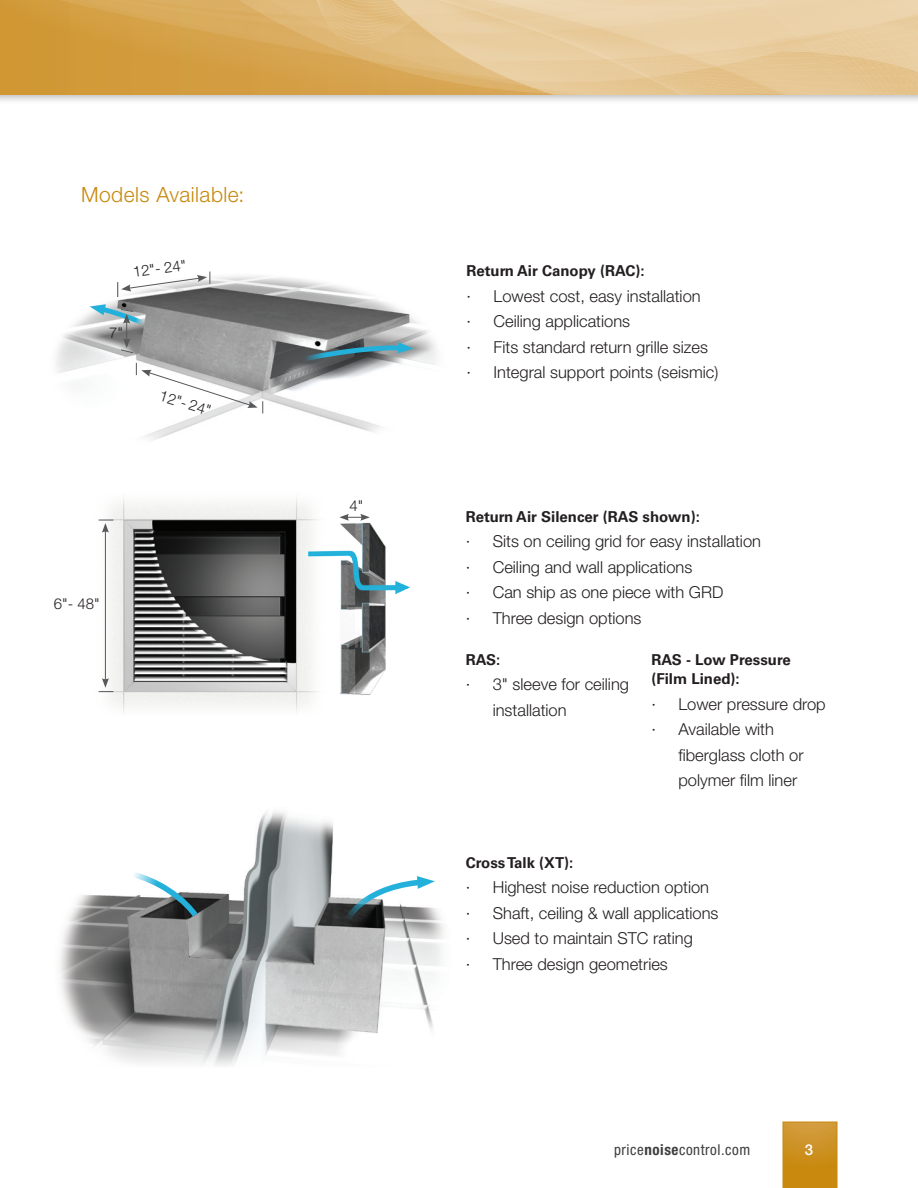
<style>
.page{position:relative;width:918px;height:1188px;background:#fff}
.page>*{position:absolute;margin:0;border:0;box-sizing:border-box;transform-origin:0 0}
.header_3{font:300 21px "Helvetica Neue LT Std";letter-spacing:.025em;color:#c8890e}
.t1{font:300 16.5px/25.5px "Helvetica Neue LT Std";color:#231f20}
.Body{font:700 15px/19.5px "Univers LT Std";color:#231f20}
.Body-2{font:300 15px "Helvetica Neue LT Std";color:#231f20}
.t2{font:condensed 15px "Helvetica Neue LT Std";letter-spacing:.04em;color:#3e3e3f}
.t3{font:500 15px "Helvetica Neue LT Std";color:#fff}
.s1{font-weight:700}
</style>
<div class="page">
<div style="left:0;top:0;width:918px;height:104px;background:#231f20;opacity:.3"></div>
<svg style="left:783px;top:1122px;width:54px;height:66px;background:#cb8f1e"></svg>
<img style="left:0;top:0;width:918px;height:94px">
<img style="left:60px;top:811px;width:384px;height:255px">
<svg style="left:343px;top:876px;width:92px;height:48px"></svg>
<svg style="left:132px;top:872px;width:66px;height:44px"></svg>
<img style="left:98px;top:497px;width:215px;height:215px">
<img style="left:298px;top:519px;width:112px;height:181px">
<svg style="left:339px;top:514px;width:31px;height:7px"></svg>
<hr style="left:105px;top:530px;width:1px;height:151px;background:#57585a">
<svg style="left:99px;top:520px;width:14px;height:13px"></svg>
<svg style="left:99px;top:678px;width:14px;height:14px"></svg>
<img style="left:56px;top:271px;width:381px;height:170px">
<svg style="left:301px;top:342px;width:113px;height:20px;background:#688992"></svg>
<svg style="left:136px;top:363px;width:127px;height:50px"></svg>
<svg style="left:117px;top:272px;width:93px;height:25px"></svg>
<svg style="left:90px;top:304px;width:106px;height:50px;background:#99a0a2"></svg>
<p class="header_3" style="left:81px;top:182px;width:165px">Models Available:</p>
<p class="Body-2" style="left:132px;top:263px;width:55px;rotate:-8deg">12"- 24"</p>
<p class="Body-2" style="left:109px;top:323px;width:15px">7"</p>
<p class="Body-2" style="left:163px;top:386px;width:54px;rotate:17deg">12"- 24"</p>
<p class="Body-2" style="left:54px;top:595px;width:47px">6"- 48"</p>
<p class="Body-2" style="left:349px;top:497px;width:15px">4"</p>
<p class="Body" style="left:467px;top:261px;width:180px">Return Air Canopy (RAC):</p>
<p class="t1" style="left:467px;top:283px;width:236px">· Lowest cost, easy installation</p>
<p class="t1" style="left:467px;top:308px;width:165px">· Ceiling applications</p>
<p class="t1" style="left:467px;top:334px;width:243px">· Fits standard return grille sizes</p>
<p class="t1" style="left:467px;top:359px;width:253px">· Integral support points (seismic)</p>
<p class="Body" style="left:466px;top:507px;width:236px">Return Air Silencer (RAS shown):</p>
<p class="t1" style="left:466px;top:528px;width:297px">· Sits on ceiling grid for easy installation</p>
<p class="t1" style="left:466px;top:554px;width:228px">· Ceiling and wall applications</p>
<p class="t1" style="left:466px;top:579px;width:259px">· Can ship as one piece with GRD</p>
<p class="t1" style="left:466px;top:605px;width:177px">· Three design options</p>
<p class="Body" style="left:466px;top:650px;width:36px">RAS:</p>
<p class="t1" style="left:493px;top:672px;width:138px;text-indent:-27px">· 3" sleeve for ceiling installation</p>
<p class="Body" style="left:651px;top:650px;width:141px">RAS - Low Pressure (Film Lined):</p>
<p class="t1" style="left:651px;top:691px;width:176px">· Lower pressure drop</p>
<p class="t1" style="left:678px;top:717px;width:127px;text-indent:-27px">· Available with fiberglass cloth or polymer film liner</p>
<p class="Body" style="left:466px;top:853px;width:109px">Cross Talk (XT):</p>
<p class="t1" style="left:466px;top:874px;width:245px">· Highest noise reduction option</p>
<p class="t1" style="left:466px;top:900px;width:254px">· Shaft, ceiling &amp; wall applications</p>
<p class="t1" style="left:466px;top:925px;width:229px">· Used to maintain STC rating</p>
<p class="t1" style="left:466px;top:951px;width:204px">· Three design geometries</p>
<p class="t2" style="left:614px;top:1141px;width:138px">price<span class="s1">noise</span>control.com</p>
<p class="t3" style="left:805px;top:1141px;width:10px">3</p>
</div>
